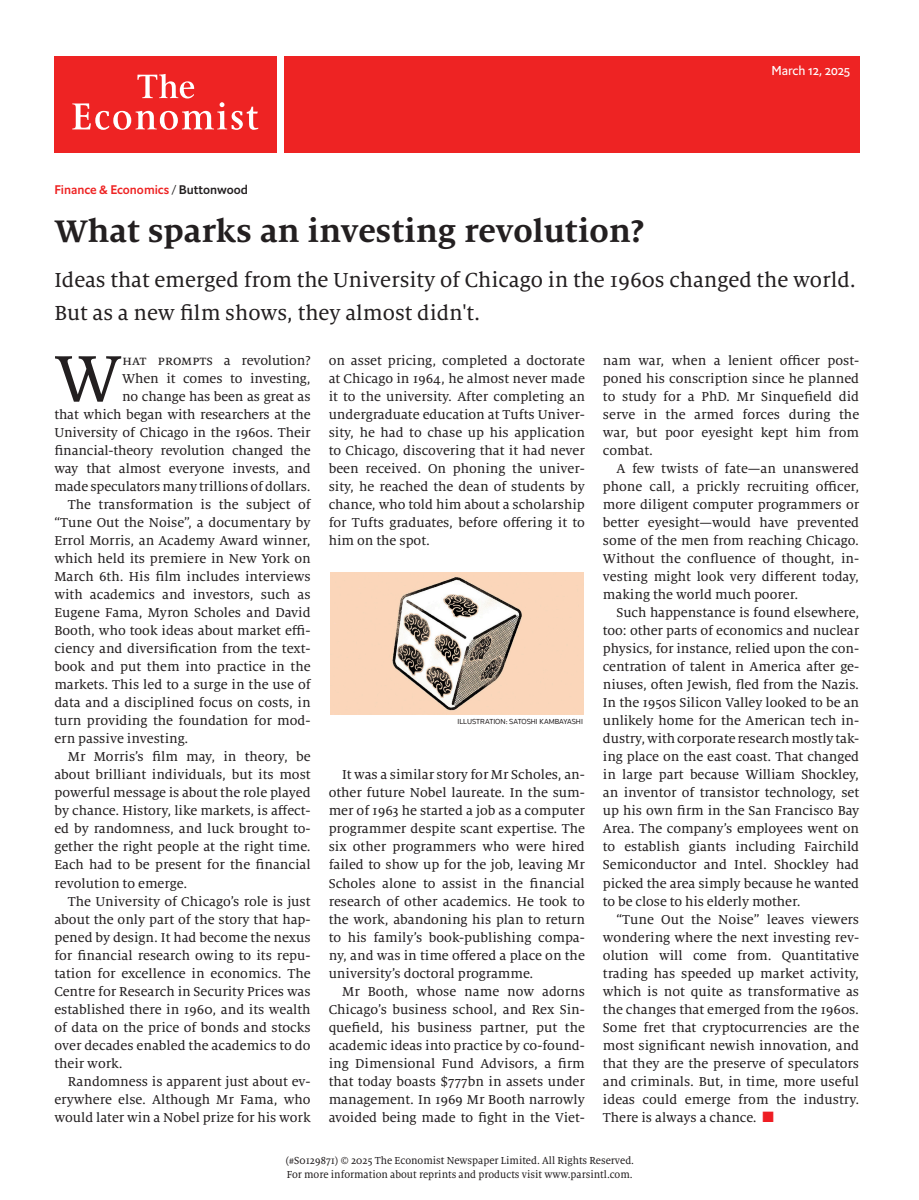
<style>
.page{position:relative;width:919px;height:1200px;background:#fff}
.page>*{position:absolute;margin:0;border:0;box-sizing:border-box;transform-origin:0 0}
.t1{font:72px "Milo Serif OT Text";color:#231f20}
.t2{font:700 34.5px "Milo Serif OT";color:#231f20}
.t3{font:22.5px/33px "Milo Serif OT Text";color:#231f20}
.t4{font:14.25px/18px "Milo Serif OT Text";color:#231f20;text-align:justify}
.t5{font:12.75px "Econ Sans Reg";letter-spacing:-.005em;color:#fff}
.t6{font:12.3px "Econ Sans Med";color:#ee2323}
.t7{font:11.25px/13.5px "Milo Serif OT Text";color:#231f20;scale:.95 1}
.t8{font:7.5px "Knowledge";color:#231f20}
.s1{color:#231f20}
.s2{color:#ee1d23}
</style>
<div class="page">
<div style="left:54px;top:56px;width:222px;height:96px;background:#ee2323"></div>
<div style="left:284px;top:56px;width:574px;height:96px;background:#ee2323"></div>
<svg style="left:72px;top:74px;width:186px;height:56px"></svg>
<img style="left:330px;top:572px;width:252px;height:141px">
<p class="t5" style="left:771px;top:62px;width:80px">March 12, 2025</p>
<p class="t6" style="left:54px;top:182px;width:195px">Finance &amp; Economics <span class="s1">/ Buttonwood</span></p>
<h2 class="t2" style="left:54px;top:212px;width:591px">What sparks an investing revolution?</h2>
<h3 class="t3" style="left:54px;top:264px;width:802px">Ideas that emerged from the University of Chicago in the 1960s changed the world.<br>But as a new film shows, they almost didn't.</h3>
<h1 class="t1" style="left:55px;top:341px;width:68px">W</h1>
<p class="t4" style="left:122px;top:352px;width:190px">hat prompts a revolution?</p>
<p class="t4" style="left:122px;top:370px;width:190px">When it comes to investing,</p>
<p class="t4" style="left:122px;top:388px;width:190px">no change has been as great as</p>
<p class="t4" style="left:54px;top:406px;width:257px">that which began with researchers at the</p>
<p class="t4" style="left:54px;top:424px;width:257px">University of Chicago in the 1960s. Their</p>
<p class="t4" style="left:54px;top:442px;width:258px">financial-theory revolution changed the</p>
<p class="t4" style="left:54px;top:460px;width:257px">way that almost everyone invests, and</p>
<p class="t4" style="left:54px;top:478px;width:258px">made speculators many trillions of dollars.</p>
<p class="t4" style="left:68px;top:496px;width:244px">The transformation is the subject of</p>
<p class="t4" style="left:54px;top:514px;width:258px">“Tune Out the Noise”, a documentary by</p>
<p class="t4" style="left:54px;top:532px;width:257px">Errol Morris, an Academy Award winner,</p>
<p class="t4" style="left:54px;top:550px;width:258px">which held its premiere in New York on</p>
<p class="t4" style="left:54px;top:568px;width:257px">March 6th. His film includes interviews</p>
<p class="t4" style="left:54px;top:586px;width:257px">with academics and investors, such as</p>
<p class="t4" style="left:54px;top:604px;width:258px">Eugene Fama, Myron Scholes and David</p>
<p class="t4" style="left:54px;top:622px;width:258px">Booth, who took ideas about market effi-</p>
<p class="t4" style="left:54px;top:640px;width:258px">ciency and diversification from the text-</p>
<p class="t4" style="left:54px;top:658px;width:258px">book and put them into practice in the</p>
<p class="t4" style="left:54px;top:676px;width:258px">markets. This led to a surge in the use of</p>
<p class="t4" style="left:54px;top:694px;width:257px">data and a disciplined focus on costs, in</p>
<p class="t4" style="left:54px;top:712px;width:258px">turn providing the foundation for mod-</p>
<p class="t4" style="left:54px;top:730px;width:135px">ern passive investing.</p>
<p class="t4" style="left:68px;top:748px;width:244px">Mr Morris’s film may, in theory, be</p>
<p class="t4" style="left:54px;top:766px;width:258px">about brilliant individuals, but its most</p>
<p class="t4" style="left:54px;top:784px;width:258px">powerful message is about the role played</p>
<p class="t4" style="left:54px;top:802px;width:258px">by chance. History, like markets, is affect-</p>
<p class="t4" style="left:54px;top:820px;width:258px">ed by randomness, and luck brought to-</p>
<p class="t4" style="left:54px;top:838px;width:258px">gether the right people at the right time.</p>
<p class="t4" style="left:54px;top:856px;width:258px">Each had to be present for the financial</p>
<p class="t4" style="left:54px;top:874px;width:134px">revolution to emerge.</p>
<p class="t4" style="left:68px;top:892px;width:244px">The University of Chicago’s role is just</p>
<p class="t4" style="left:54px;top:910px;width:258px">about the only part of the story that hap-</p>
<p class="t4" style="left:54px;top:928px;width:258px">pened by design. It had become the nexus</p>
<p class="t4" style="left:54px;top:946px;width:258px">for financial research owing to its repu-</p>
<p class="t4" style="left:54px;top:964px;width:258px">tation for excellence in economics. The</p>
<p class="t4" style="left:54px;top:982px;width:258px">Centre for Research in Security Prices was</p>
<p class="t4" style="left:54px;top:1000px;width:258px">established there in 1960, and its wealth</p>
<p class="t4" style="left:54px;top:1018px;width:258px">of data on the price of bonds and stocks</p>
<p class="t4" style="left:54px;top:1036px;width:258px">over decades enabled the academics to do</p>
<p class="t4" style="left:54px;top:1054px;width:70px">their work.</p>
<p class="t4" style="left:68px;top:1072px;width:244px">Randomness is apparent just about ev-</p>
<p class="t4" style="left:54px;top:1090px;width:257px">erywhere else. Although Mr Fama, who</p>
<p class="t4" style="left:54px;top:1108px;width:258px">would later win a Nobel prize for his work</p>
<p class="t4" style="left:328px;top:352px;width:258px">on asset pricing, completed a doctorate at Chicago in 1964, he almost never made it to the university. After completing an undergraduate education at Tufts Univer&shy;sity, he had to chase up his application to Chicago, discovering that it had never been received. On phoning the univer&shy;sity, he reached the dean of students by chance, who told him about a scholarship for Tufts graduates, before offering it to him on the spot.</p>
<p class="t8" style="left:457px;top:716px;width:127px">ILLUSTRATION: SATOSHI KAMBAYASHI</p>
<p class="t4" style="left:328px;top:766px;width:258px;text-indent:14px">It was a similar story for Mr Scholes, an&shy;other future Nobel laureate. In the sum&shy;mer of 1963 he started a job as a computer programmer despite scant expertise. The six other programmers who were hired failed to show up for the job, leaving Mr Scholes alone to assist in the financial research of other academics. He took to the work, abandoning his plan to return to his family’s book-publishing compa&shy;ny, and was in time offered a place on the university’s doctoral programme.</p>
<p class="t4" style="left:328px;top:982px;width:258px;text-indent:14px">Mr Booth, whose name now adorns Chicago’s business school, and Rex Sin&shy;quefield, his business partner, put the academic ideas into practice by co-found&shy;ing Dimensional Fund Advisors, a firm that today boasts $777bn in assets under management. In 1969 Mr Booth narrowly avoided being made to fight in the Viet-</p>
<p class="t4" style="left:602px;top:352px;width:258px">nam war, when a lenient officer post&shy;poned his conscription since he planned to study for a PhD. Mr Sinquefield did serve in the armed forces during the war, but poor eyesight kept him from combat.</p>
<p class="t4" style="left:602px;top:460px;width:258px;text-indent:14px">A few twists of fate—an unanswered phone call, a prickly recruiting officer, more diligent computer programmers or better eyesight—would have prevented some of the men from reaching Chicago.<br>Without the confluence of thought, in&shy;vesting might look very different today, making the world much poorer.</p>
<p class="t4" style="left:602px;top:604px;width:258px;text-indent:14px">Such happenstance is found elsewhere, too: other parts of economics and nuclear physics, for instance, relied upon the con&shy;centration of talent in America after ge&shy;niuses, often Jewish, fled from the Nazis.<br>In the 1950s Silicon Valley looked to be an unlikely home for the American tech in&shy;dustry, with corporate research mostly tak&shy;ing place on the east coast. That changed in large part because William Shockley, an inventor of transistor technology, set up his own firm in the San Francisco Bay Area. The company’s employees went on to establish giants including Fairchild Semiconductor and Intel. Shockley had picked the area simply because he wanted to be close to his elderly mother.</p>
<p class="t4" style="left:602px;top:910px;width:258px;text-indent:14px">“Tune Out the Noise” leaves viewers wondering where the next investing rev&shy;olution will come from. Quantitative trading has speeded up market activity, which is not quite as transformative as the changes that emerged from the 1960s.<br>Some fret that cryptocurrencies are the most significant newish innovation, and that they are the preserve of speculators and criminals. But, in time, more useful ideas could emerge from the industry.<br>There is always a chance. <span class="s2">■</span></p>
<p class="t7" style="left:285px;top:1153px;width:368px">(#S0129871) © 2025 The Economist Newspaper Limited. All Rights Reserved.<br>For more information about reprints and products visit www.parsintl.com.</p>
</div>
